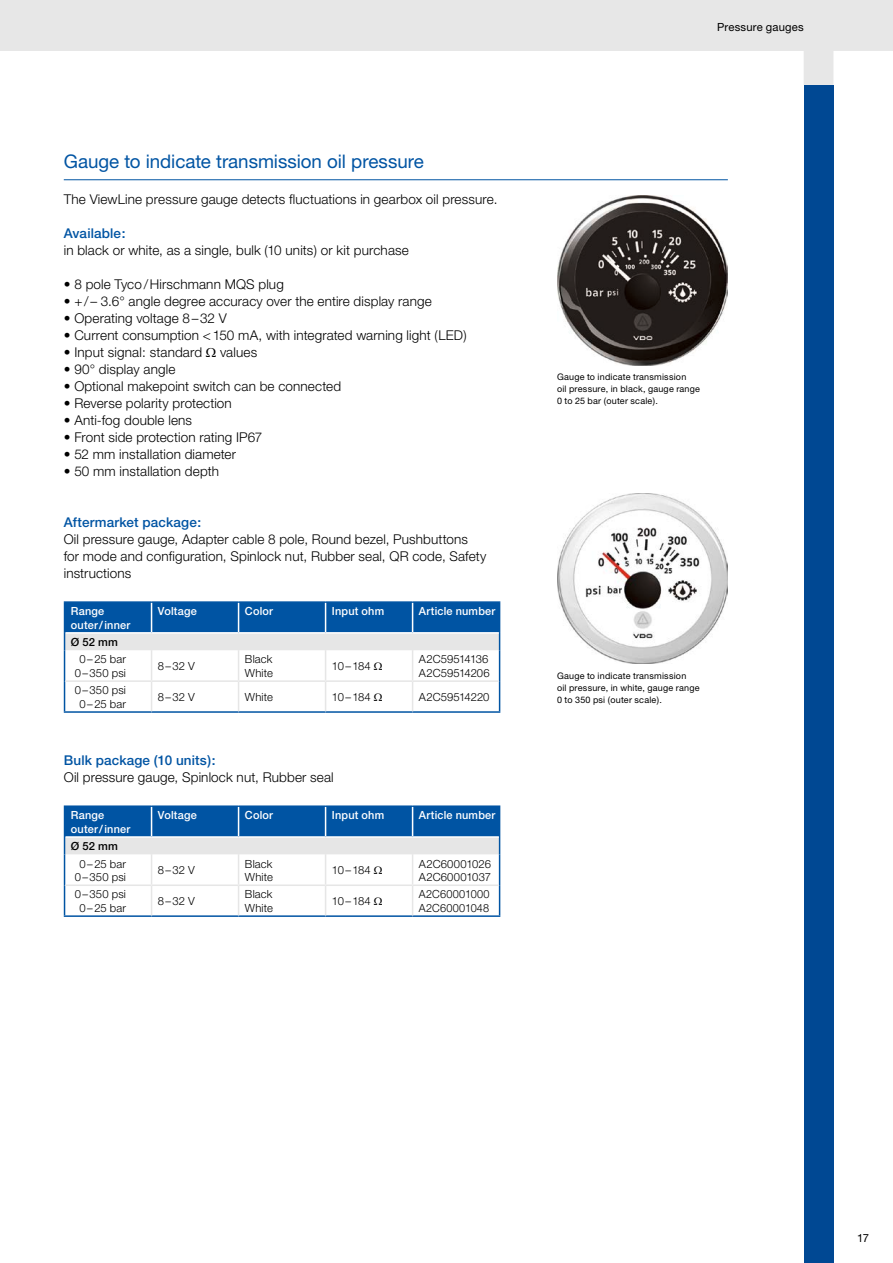
<style>
.page{position:relative;width:893px;height:1263px;background:#fff}
.page>*{position:absolute;margin:0;border:0;box-sizing:border-box;transform-origin:0 0}
.t1{font:18.75px "Helvetica Neue";letter-spacing:-.005em;color:#0054a3}
.t2{font:300 13.5px/17px "Helvetica Neue";letter-spacing:.01em;color:#000}
.t3{font:500 13.5px "Helvetica Neue";letter-spacing:.01em;color:#0054a3}
.t4{font:300 11.25px/13.5px "Helvetica Neue";letter-spacing:.015em;color:#000}
.t5{font:500 11.25px/13.5px "Helvetica Neue";letter-spacing:.02em;color:#fff}
.t6{font:11.25px "Helvetica Neue";letter-spacing:.015em;color:#000}
.t7{font:500 11.25px "Helvetica Neue";letter-spacing:.01em;color:#000}
.t8{font:9px/12px "Helvetica Neue";letter-spacing:.025em;color:#000}
</style>
<div class="page">
<svg style="left:0;top:0;width:893px;height:85px;fill:#e7e7e7"></svg>
<div style="left:804px;top:85px;width:29px;height:1178px;background:#004893"></div>
<hr style="left:64px;top:179px;width:664px;height:1px;background:#0054a3">
<hr style="left:64px;top:601px;width:88px;height:2px;background:#0054a3">
<hr style="left:152px;top:601px;width:87px;height:2px;background:#0054a3">
<hr style="left:239px;top:601px;width:87px;height:2px;background:#0054a3">
<hr style="left:326px;top:601px;width:87px;height:2px;background:#0054a3">
<hr style="left:413px;top:601px;width:87px;height:2px;background:#0054a3">
<hr style="left:499px;top:650px;width:1px;height:31px;background:#0054a3">
<hr style="left:499px;top:681px;width:1px;height:30px;background:#0054a3">
<hr style="left:64px;top:650px;width:1px;height:31px;background:#0054a3">
<hr style="left:64px;top:681px;width:1px;height:30px;background:#0054a3">
<hr style="left:64px;top:711px;width:88px;height:2px;background:#0054a3">
<hr style="left:152px;top:711px;width:87px;height:2px;background:#0054a3">
<hr style="left:239px;top:711px;width:87px;height:2px;background:#0054a3">
<hr style="left:326px;top:711px;width:87px;height:2px;background:#0054a3">
<hr style="left:413px;top:711px;width:87px;height:2px;background:#0054a3">
<svg style="left:64px;top:602px;width:436px;height:48px;background:#588cbd"></svg>
<hr style="left:151px;top:650px;width:1px;height:30px;background:#e6e6e6">
<hr style="left:238px;top:650px;width:1px;height:30px;background:#e6e6e6">
<hr style="left:325px;top:650px;width:1px;height:30px;background:#e6e6e6">
<hr style="left:412px;top:650px;width:1px;height:30px;background:#e6e6e6">
<hr style="left:65px;top:680px;width:87px;height:2px;background:#e6e6e6">
<hr style="left:152px;top:680px;width:87px;height:2px;background:#e6e6e6">
<svg style="left:151px;top:682px;width:1px;height:29px"></svg>
<hr style="left:239px;top:680px;width:87px;height:2px;background:#e6e6e6">
<svg style="left:238px;top:682px;width:1px;height:29px"></svg>
<hr style="left:326px;top:680px;width:87px;height:2px;background:#e6e6e6">
<svg style="left:325px;top:682px;width:1px;height:29px"></svg>
<hr style="left:413px;top:680px;width:86px;height:2px;background:#e6e6e6">
<svg style="left:412px;top:682px;width:1px;height:29px"></svg>
<hr style="left:64px;top:805px;width:88px;height:2px;background:#0054a3">
<hr style="left:152px;top:805px;width:87px;height:2px;background:#0054a3">
<hr style="left:239px;top:805px;width:87px;height:2px;background:#0054a3">
<hr style="left:326px;top:805px;width:87px;height:2px;background:#0054a3">
<hr style="left:413px;top:805px;width:87px;height:2px;background:#0054a3">
<hr style="left:499px;top:854px;width:1px;height:31px;background:#0054a3">
<hr style="left:499px;top:885px;width:1px;height:30px;background:#0054a3">
<hr style="left:64px;top:854px;width:1px;height:31px;background:#0054a3">
<hr style="left:64px;top:885px;width:1px;height:30px;background:#0054a3">
<hr style="left:64px;top:915px;width:88px;height:2px;background:#0054a3">
<hr style="left:152px;top:915px;width:87px;height:2px;background:#0054a3">
<hr style="left:239px;top:915px;width:87px;height:2px;background:#0054a3">
<hr style="left:326px;top:915px;width:87px;height:2px;background:#0054a3">
<hr style="left:413px;top:915px;width:87px;height:2px;background:#0054a3">
<svg style="left:64px;top:806px;width:436px;height:48px;background:#578bbd"></svg>
<hr style="left:151px;top:854px;width:1px;height:30px;background:#e6e6e6">
<hr style="left:238px;top:854px;width:1px;height:30px;background:#e6e6e6">
<hr style="left:325px;top:854px;width:1px;height:30px;background:#e6e6e6">
<hr style="left:412px;top:854px;width:1px;height:30px;background:#e6e6e6">
<hr style="left:65px;top:884px;width:87px;height:2px;background:#e6e6e6">
<hr style="left:152px;top:884px;width:87px;height:2px;background:#e6e6e6">
<svg style="left:151px;top:886px;width:1px;height:29px"></svg>
<hr style="left:239px;top:884px;width:87px;height:2px;background:#e6e6e6">
<svg style="left:238px;top:886px;width:1px;height:29px"></svg>
<hr style="left:326px;top:884px;width:87px;height:2px;background:#e6e6e6">
<svg style="left:325px;top:886px;width:1px;height:29px"></svg>
<hr style="left:413px;top:884px;width:86px;height:2px;background:#e6e6e6">
<svg style="left:412px;top:886px;width:1px;height:29px"></svg>
<img style="left:557px;top:196px;width:170px;height:170px">
<img style="left:557px;top:493px;width:170px;height:170px">
<h1 class="t1" style="left:64px;top:150px;width:362px">Gauge to indicate transmission oil pressure</h1>
<p class="t2" style="left:64px;top:191px;width:435px">The ViewLine pressure gauge detects fluctuations in gearbox oil pressure.</p>
<p class="t3" style="left:64px;top:225px;width:63px">Available:</p>
<p class="t2" style="left:64px;top:242px;width:347px">in black or white, as a single, bulk (10 units) or kit purchase</p>
<p class="t2" style="left:64px;top:276px;width:222px">• 8 pole Tyco/Hirschmann MQS plug</p>
<p class="t2" style="left:64px;top:293px;width:370px">• +/– 3.6° angle degree accuracy over the entire display range</p>
<p class="t2" style="left:64px;top:310px;width:165px">• Operating voltage 8–32 V</p>
<p class="t2" style="left:64px;top:327px;width:405px">• Current consumption &lt;150 mA, with integrated warning light (LED)</p>
<p class="t2" style="left:64px;top:344px;width:140px">• Input signal: standard</p>
<p class="t2" style="left:220px;top:344px;width:39px">values</p>
<p class="t2" style="left:64px;top:361px;width:113px">• 90° display angle</p>
<p class="t2" style="left:64px;top:378px;width:279px">• Optional makepoint switch can be connected</p>
<p class="t2" style="left:64px;top:395px;width:170px">• Reverse polarity protection</p>
<p class="t2" style="left:64px;top:412px;width:130px">• Anti-fog double lens</p>
<p class="t2" style="left:64px;top:429px;width:200px">• Front side protection rating IP67</p>
<p class="t2" style="left:64px;top:446px;width:174px">• 52 mm installation diameter</p>
<p class="t2" style="left:64px;top:463px;width:157px">• 50 mm installation depth</p>
<p class="t3" style="left:64px;top:514px;width:139px">Aftermarket package:</p>
<p class="t2" style="left:64px;top:531px;width:424px">Oil pressure gauge, Adapter cable 8 pole, Round bezel, Pushbuttons for mode and configuration, Spinlock nut, Rubber seal, QR code, Safety instructions</p>
<p class="t5" style="left:71px;top:604px;width:61px">Range outer/inner</p>
<p class="t5" style="left:158px;top:604px;width:40px">Voltage</p>
<p class="t5" style="left:245px;top:604px;width:30px">Color</p>
<p class="t5" style="left:332px;top:604px;width:54px">Input ohm</p>
<p class="t5" style="left:419px;top:604px;width:78px">Article number</p>
<p class="t7" style="left:71px;top:635px;width:49px">Ø 52 mm</p>
<p class="t4" style="left:75px;top:652px;width:53px;text-align:center">0–25 bar<br>0–350 psi</p>
<p class="t4" style="left:158px;top:659px;width:39px">8–32 V</p>
<p class="t4" style="left:245px;top:652px;width:30px">Black<br>White</p>
<p class="t4" style="left:332px;top:659px;width:40px">10–184</p>
<p class="t4" style="left:419px;top:652px;width:72px">A2C59514136<br>A2C59514206</p>
<p class="t4" style="left:75px;top:683px;width:53px;text-align:center">0–350 psi<br>0–25 bar</p>
<p class="t4" style="left:158px;top:690px;width:39px">8–32 V</p>
<p class="t4" style="left:245px;top:690px;width:30px">White</p>
<p class="t4" style="left:332px;top:690px;width:40px">10–184</p>
<p class="t4" style="left:419px;top:690px;width:72px">A2C59514220</p>
<p class="t3" style="left:64px;top:753px;width:153px">Bulk package (10 units):</p>
<p class="t2" style="left:64px;top:769px;width:271px">Oil pressure gauge, Spinlock nut, Rubber seal</p>
<p class="t5" style="left:71px;top:808px;width:61px">Range outer/inner</p>
<p class="t5" style="left:158px;top:808px;width:40px">Voltage</p>
<p class="t5" style="left:245px;top:808px;width:30px">Color</p>
<p class="t5" style="left:332px;top:808px;width:54px">Input ohm</p>
<p class="t5" style="left:419px;top:808px;width:78px">Article number</p>
<p class="t7" style="left:71px;top:839px;width:49px">Ø 52 mm</p>
<p class="t4" style="left:75px;top:856px;width:53px;text-align:center">0–25 bar<br>0–350 psi</p>
<p class="t4" style="left:158px;top:863px;width:39px">8–32 V</p>
<p class="t4" style="left:245px;top:856px;width:30px">Black<br>White</p>
<p class="t4" style="left:332px;top:863px;width:40px">10–184</p>
<p class="t4" style="left:419px;top:856px;width:74px">A2C60001026<br>A2C60001037</p>
<p class="t4" style="left:75px;top:887px;width:53px;text-align:center">0–350 psi<br>0–25 bar</p>
<p class="t4" style="left:158px;top:894px;width:39px">8–32 V</p>
<p class="t4" style="left:245px;top:887px;width:30px">Black<br>White</p>
<p class="t4" style="left:332px;top:894px;width:40px">10–184</p>
<p class="t4" style="left:419px;top:887px;width:72px">A2C60001000<br>A2C60001048</p>
<p class="t6" style="left:717px;top:20px;width:88px">Pressure gauges</p>
<p class="t8" style="left:557px;top:371px;width:144px">Gauge to indicate transmission<br>oil pressure, in black, gauge range<br>0 to 25 bar (outer scale).</p>
<p class="t8" style="left:557px;top:669px;width:144px">Gauge to indicate transmission<br>oil pressure, in white, gauge range<br>0 to 350 psi (outer scale).</p>
<p class="t6" style="left:857px;top:1231px;width:13px">17</p>
</div>
